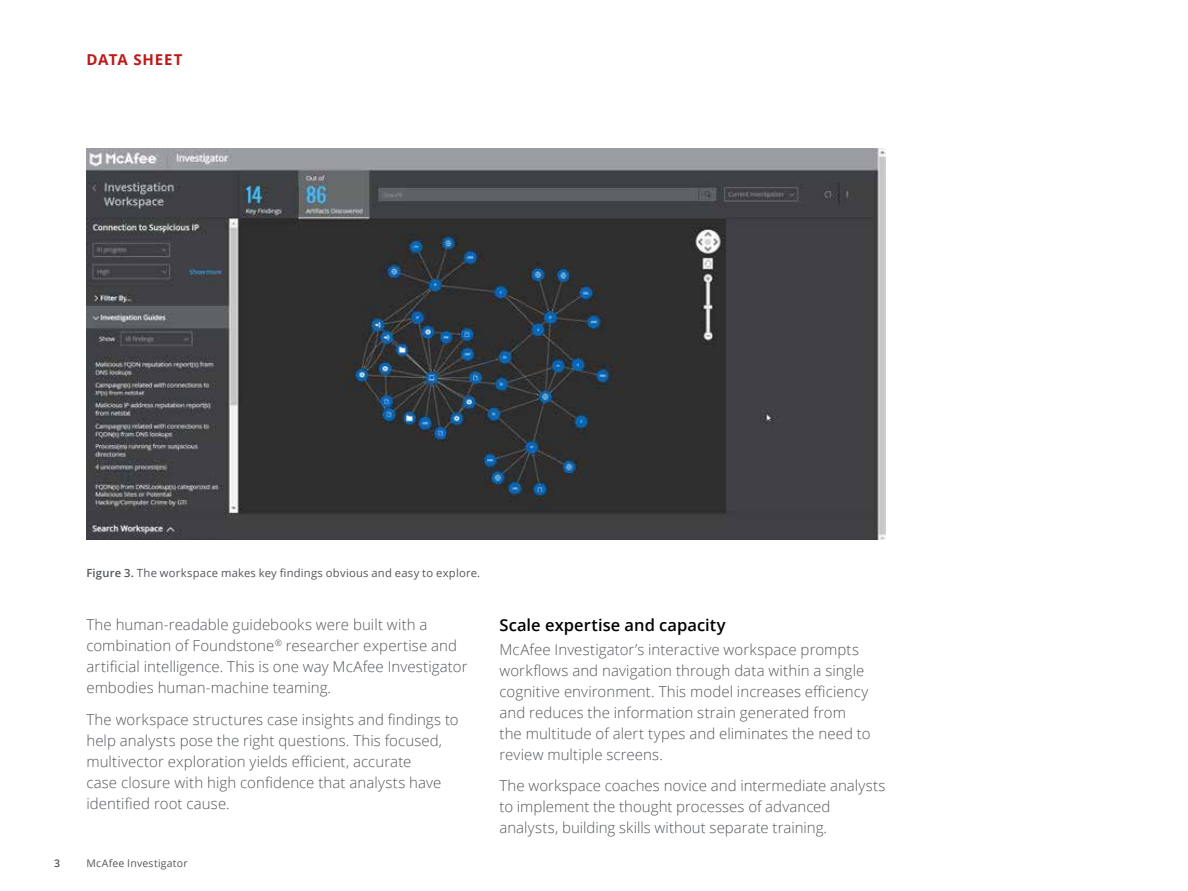
<style>
.page{position:relative;width:1188px;height:891px;background:#fff}
.page>*{position:absolute;margin:0;border:0;box-sizing:border-box;transform-origin:0 0}
.t1{font:600 16.5px "Open Sans";letter-spacing:.005em;color:#000}
.t2{font:300 15px/21px "Open Sans";letter-spacing:.005em;color:#53565a}
.t3{font:700 15px "Open Sans";letter-spacing:.055em;color:#c01818}
.t4{font:11.25px "Open Sans";letter-spacing:.02em;color:#53565a}
.t5{font:10.5px "Open Sans";letter-spacing:.02em;color:#53565a}
.t6{font:600 10.5px "Open Sans";color:#53565a}
.s1{font-weight:600}
</style>
<div class="page">
<img style="left:86px;top:148px;width:800px;height:392px">
<p class="t3" style="left:86px;top:49px;width:98px">DATA SHEET</p>
<p class="t4" style="left:86px;top:565px;width:395px"><span class="s1">Figure 3.</span> The workspace makes key findings obvious and easy to explore.</p>
<p class="t2" style="left:86px;top:613px;width:383px">The human-readable guidebooks were built with a combination of Foundstone<sup>®</sup> researcher expertise and artificial intelligence. This is one way McAfee Investigator embodies human-machine teaming.</p>
<p class="t2" style="left:86px;top:708px;width:374px">The workspace structures case insights and findings to help analysts pose the right questions. This focused, multivector exploration yields efficient, accurate<br>case closure with high confidence that analysts have identified root cause.</p>
<p class="t6" style="left:54px;top:856px;width:7px">3</p>
<p class="t5" style="left:86px;top:856px;width:103px">McAfee Investigator</p>
<p class="t1" style="left:500px;top:614px;width:228px">Scale expertise and capacity</p>
<p class="t2" style="left:500px;top:638px;width:373px">McAfee Investigator’s interactive workspace prompts workflows and navigation through data within a single cognitive environment. This model increases efficiency and reduces the information strain generated from the multitude of alert types and eliminates the need to review multiple screens.</p>
<p class="t2" style="left:500px;top:775px;width:388px">The workspace coaches novice and intermediate analysts to implement the thought processes of advanced analysts, building skills without separate training.</p>
</div>
